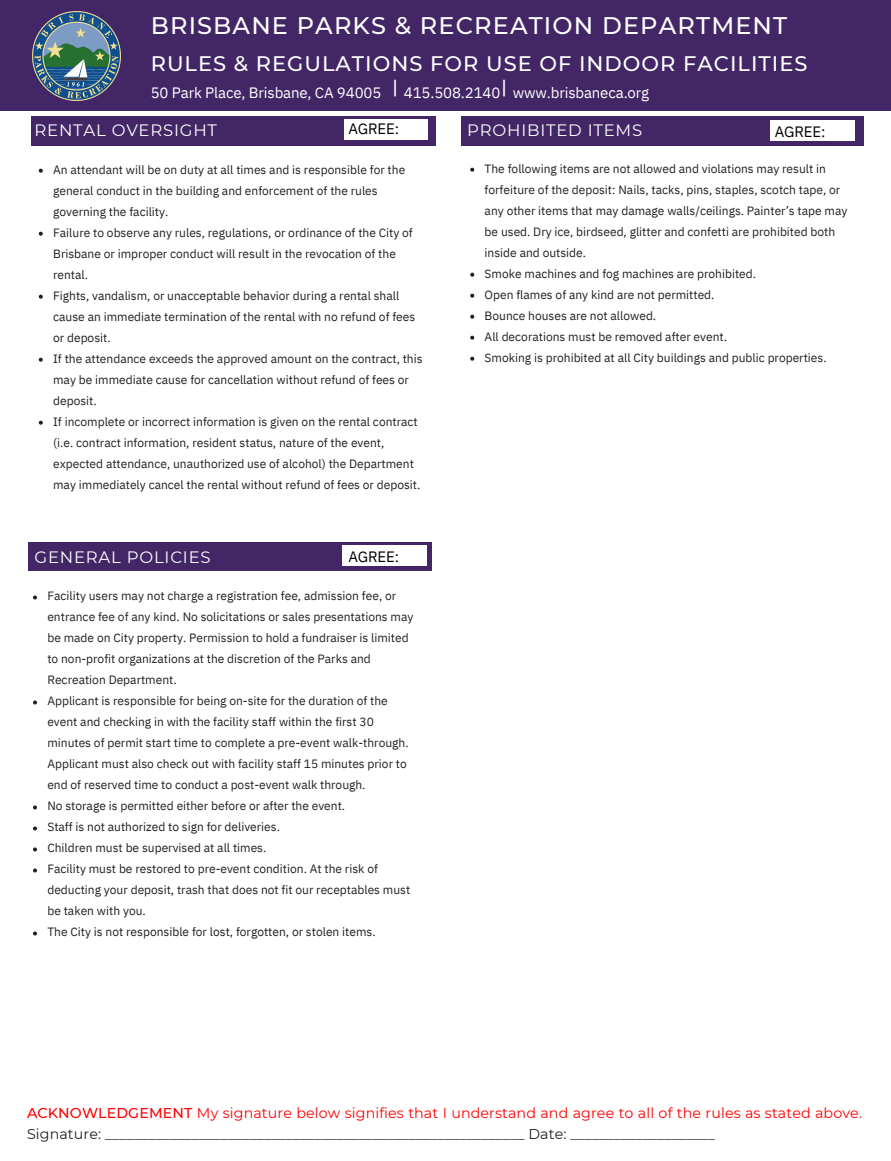
<style>
.page{position:relative;width:891px;height:1161px;background:#fff}
.page>*{position:absolute;margin:0;border:0;box-sizing:border-box;transform-origin:0 0}
.t1{font:500 24px "Montserrat";letter-spacing:.05em;color:#fff}
.t2{font:500 21px "Montserrat";letter-spacing:.05em;color:#fff}
.t3{font:500 18px "Montserrat";color:#fff}
.t4{font:16.5px "Montserrat";letter-spacing:.05em;color:#fff}
.t5{font:15px "IBM Plex Sans";letter-spacing:-.01em;color:#fff}
.t6{font:15px "IBM Plex Sans";letter-spacing:-.01em;color:#000}
.t7{font:14.25px/21.3px "Montserrat";letter-spacing:.01em;color:#221e1f}
.t8{font:12px/21px "IBM Plex Sans";color:#231f20}
.s1{font-weight:500;color:#f00}
.s2{color:#f00}
</style>
<div class="page">
<div style="left:0;top:0;width:891px;height:110px;background:#422666"></div>
<div style="left:31px;top:117px;width:405px;height:28px;background:#422666"></div>
<img style="left:32px;top:11px;width:89px;height:89px">
<div style="left:345px;top:119px;width:83px;height:20px;background:#fff"></div>
<div style="left:29px;top:542px;width:402px;height:29px;background:#422666"></div>
<div style="left:343px;top:545px;width:83px;height:20px;background:#fff"></div>
<div style="left:462px;top:117px;width:402px;height:28px;background:#422666"></div>
<div style="left:771px;top:121px;width:83px;height:20px;background:#fff"></div>
<svg style="left:470px;top:168px;width:4px;height:4px"></svg>
<svg style="left:470px;top:273px;width:4px;height:4px"></svg>
<svg style="left:470px;top:294px;width:4px;height:4px"></svg>
<svg style="left:470px;top:315px;width:4px;height:4px"></svg>
<svg style="left:470px;top:336px;width:4px;height:4px"></svg>
<svg style="left:470px;top:357px;width:4px;height:4px"></svg>
<svg style="left:39px;top:169px;width:4px;height:4px"></svg>
<svg style="left:39px;top:232px;width:4px;height:4px"></svg>
<svg style="left:39px;top:295px;width:4px;height:4px"></svg>
<svg style="left:39px;top:358px;width:4px;height:4px"></svg>
<svg style="left:39px;top:421px;width:4px;height:4px"></svg>
<svg style="left:33px;top:595px;width:4px;height:4px"></svg>
<svg style="left:33px;top:700px;width:4px;height:4px"></svg>
<svg style="left:33px;top:805px;width:4px;height:4px"></svg>
<svg style="left:33px;top:826px;width:4px;height:4px"></svg>
<svg style="left:33px;top:847px;width:4px;height:4px"></svg>
<svg style="left:33px;top:868px;width:4px;height:4px"></svg>
<svg style="left:33px;top:931px;width:4px;height:4px"></svg>
<p class="t1" style="left:151px;top:11px;width:638px">BRISBANE PARKS &amp; RECREATION DEPARTMENT</p>
<p class="t2" style="left:151px;top:51px;width:658px">RULES &amp; REGULATIONS FOR USE OF INDOOR FACILITIES</p>
<p class="t5" style="left:151px;top:83px;width:232px">50 Park Place, Brisbane, CA 94005</p>
<p class="t5" style="left:404px;top:83px;width:98px">415.508.2140</p>
<p class="t5" style="left:513px;top:83px;width:138px">www.brisbaneca.org</p>
<p class="t3" style="left:392px;top:75px;width:7px">|</p>
<p class="t3" style="left:501px;top:75px;width:7px">|</p>
<p class="t4" style="left:34px;top:120px;width:184px">RENTAL OVERSIGHT</p>
<p class="t6" style="left:348px;top:118px;width:52px">AGREE:</p>
<p class="t4" style="left:467px;top:120px;width:177px">PROHIBITED ITEMS</p>
<p class="t6" style="left:775px;top:122px;width:52px">AGREE:</p>
<p class="t8" style="left:53px;top:159px;width:354px">An attendant will be on duty at all times and is responsible for the general conduct in the building and enforcement of the rules governing the facility.</p>
<p class="t8" style="left:53px;top:222px;width:361px">Failure to observe any rules, regulations, or ordinance of the City of<br>Brisbane or improper conduct will result in the revocation of the rental.</p>
<p class="t8" style="left:53px;top:285px;width:364px">Fights, vandalism, or unacceptable behavior during a rental shall cause an immediate termination of the rental with no refund of fees or deposit.</p>
<p class="t8" style="left:53px;top:348px;width:371px">If the attendance exceeds the approved amount on the contract, this may be immediate cause for cancellation without refund of fees or deposit.</p>
<p class="t8" style="left:53px;top:411px;width:369px">If incomplete or incorrect information is given on the rental contract (i.e. contract information, resident status, nature of the event, expected attendance, unauthorized use of alcohol) the Department may immediately cancel the rental without refund of fees or deposit.</p>
<p class="t4" style="left:34px;top:547px;width:178px">GENERAL POLICIES</p>
<p class="t6" style="left:348px;top:547px;width:52px">AGREE:</p>
<p class="t8" style="left:47px;top:585px;width:368px">Facility users may not charge a registration fee, admission fee, or entrance fee of any kind. No solicitations or sales presentations may be made on City property. Permission to hold a fundraiser is limited to non-profit organizations at the discretion of the Parks and Recreation Department.</p>
<p class="t8" style="left:47px;top:690px;width:363px">Applicant is responsible for being on-site for the duration of the event and checking in with the facility staff within the first 30 minutes of permit start time to complete a pre-event walk-through.<br>Applicant must also check out with facility staff 15 minutes prior to end of reserved time to conduct a post-event walk through.</p>
<p class="t8" style="left:47px;top:795px;width:299px">No storage is permitted either before or after the event.</p>
<p class="t8" style="left:47px;top:816px;width:234px">Staff is not authorized to sign for deliveries.</p>
<p class="t8" style="left:47px;top:837px;width:221px">Children must be supervised at all times.</p>
<p class="t8" style="left:47px;top:858px;width:364px">Facility must be restored to pre-event condition. At the risk of deducting your deposit, trash that does not fit our receptables must be taken with you.</p>
<p class="t8" style="left:47px;top:921px;width:330px">The City is not responsible for lost, forgotten, or stolen items.</p>
<p class="t8" style="left:485px;top:158px;width:364px">The following items are not allowed and violations may result in forfeiture of the deposit: Nails, tacks, pins, staples, scotch tape, or any other items that may damage walls/ceilings. Painter’s tape may be used. Dry ice, birdseed, glitter and confetti are prohibited both inside and outside.</p>
<p class="t8" style="left:485px;top:263px;width:273px">Smoke machines and fog machines are prohibited.</p>
<p class="t8" style="left:485px;top:284px;width:231px">Open flames of any kind are not permitted.</p>
<p class="t8" style="left:485px;top:305px;width:173px">Bounce houses are not allowed.</p>
<p class="t8" style="left:485px;top:326px;width:244px">All decorations must be removed after event.</p>
<p class="t8" style="left:485px;top:347px;width:343px">Smoking is prohibited at all City buildings and public properties.</p>
<p class="t7" style="left:27px;top:1102px;width:837px"><span class="s1">ACKNOWLEDGEMENT</span> <span class="s2">My signature below signifies that I understand and agree to all of the rules as stated above.<br></span>Signature: __________________________________________________________ Date: ____________________</p>
</div>
